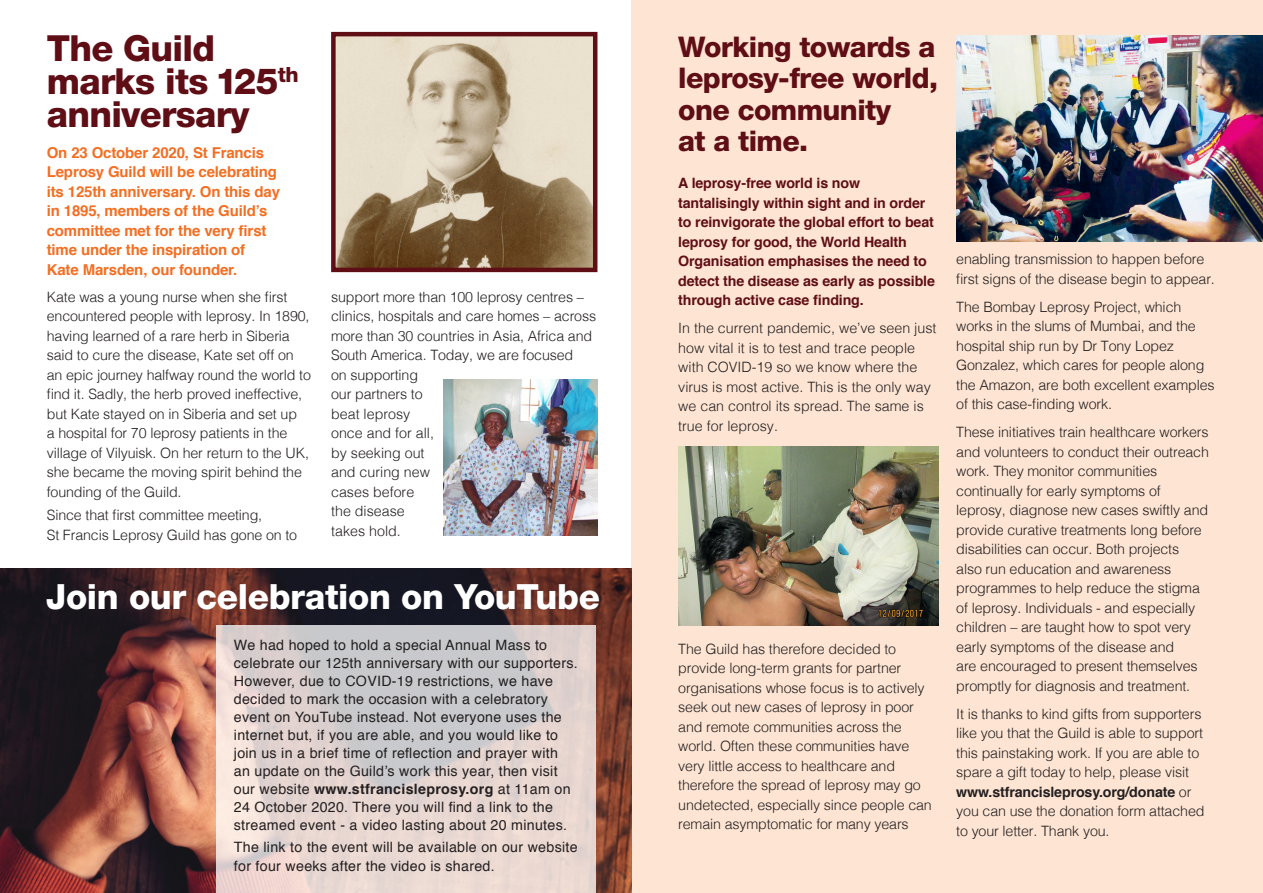
<style>
.page{position:relative;width:1263px;height:893px;background:#fff}
.page>*{position:absolute;margin:0;border:0;box-sizing:border-box;transform-origin:0 0}
.t1{font:800 36px/33px "Helvetica Neue";letter-spacing:-.02em;color:#5f0e15}
.t2{font:800 34.8px "Helvetica Neue";letter-spacing:-.01em;color:#fff}
.t3{font:800 28.5px/31.5px "Helvetica Neue";letter-spacing:-.02em;color:#5f0e15}
.t4{font:700 15px/19.5px "Helvetica";letter-spacing:-.01em;color:#f36e21}
.t5{font:300 14.25px/19.5px "Helvetica";letter-spacing:-.01em;color:#231f20}
.t6{font:14.25px/18px "Helvetica";letter-spacing:.02em;color:#231f20}
.t7{font:700 14.25px/19.5px "Helvetica";letter-spacing:-.01em;color:#5f0e15}
.s1{font-weight:700}
</style>
<div class="page">
<div style="left:631px;top:0;width:632px;height:893px;background:#fee5d3"></div>
<img style="left:956px;top:35px;width:307px;height:206px">
<img style="left:336px;top:37px;width:256px;height:230px">
<div style="left:331px;top:32px;width:266px;height:240px;border:4px solid #5f0e15"></div>
<img style="left:443px;top:379px;width:154px;height:157px">
<img style="left:678px;top:446px;width:260px;height:179px">
<img style="left:0;top:569px;width:631px;height:324px">
<svg style="left:216px;top:625px;width:379px;height:268px;background:#ded3d0"></svg>
<p class="t1" style="left:47px;top:31px;width:253px">The Guild marks its 125<sup>th </sup>anniversary</p>
<p class="t4" style="left:47px;top:143px;width:235px">On 23 October 2020, St Francis<br>Leprosy Guild will be celebrating its 125th anniversary. On this day in 1895, members of the Guild’s committee met for the very first time under the inspiration of<br>Kate Marsden, our founder.</p>
<p class="t5" style="left:47px;top:286px;width:266px">Kate was a young nurse when she first encountered people with leprosy. In 1890, having learned of a rare herb in Siberia said to cure the disease, Kate set off on an epic journey halfway round the world to find it. Sadly, the herb proved ineffective, but Kate stayed on in Siberia and set up<br>a hospital for 70 leprosy patients in the village of Vilyuisk. On her return to the UK, she became the moving spirit behind the founding of the Guild.</p>
<p class="t5" style="left:47px;top:504px;width:252px">Since that first committee meeting,<br>St Francis Leprosy Guild has gone on to</p>
<p class="t5" style="left:331px;top:286px;width:267px">support more than 100 leprosy centres – clinics, hospitals and care homes – across more than 30 countries in Asia, Africa and<br>South America. Today, we are focused<br>on supporting<br>our partners to<br>beat leprosy<br>once and for all,<br>by seeking out<br>and curing new<br>cases before<br>the disease<br>takes hold.</p>
<p class="t2" style="left:46px;top:575px;width:556px">Join our celebration on YouTube</p>
<p class="t6" style="left:234px;top:636px;width:346px">We had hoped to hold a special Annual Mass to celebrate our 125th anniversary with our supporters.<br>However, due to COVID-19 restrictions, we have decided to mark the occasion with a celebratory event on YouTube instead. Not everyone uses the internet but, if you are able, and you would like to join us in a brief time of reflection and prayer with<br>an update on the Guild’s work this year, then visit our website <span class="s1">www.stfrancisleprosy.org</span> at 11am on 24 October 2020. There you will find a link to the streamed event - a video lasting about 20 minutes.</p>
<p class="t6" style="left:234px;top:837px;width:345px;line-height:19.5px">The link to the event will be available on our website for four weeks after the video is shared.</p>
<p class="t3" style="left:678px;top:31px;width:261px">Working towards a leprosy-free world, one community<br>at a time.</p>
<p class="t7" style="left:678px;top:174px;width:258px">A leprosy-free world is now tantalisingly within sight and in order to reinvigorate the global effort to beat leprosy for good, the World Health Organisation emphasises the need to detect the disease as early as possible through active case finding.</p>
<p class="t5" style="left:678px;top:317px;width:260px">In the current pandemic, we’ve seen just how vital it is to test and trace people with COVID-19 so we know where the virus is most active. This is the only way we can control its spread. The same is true for leprosy.</p>
<p class="t5" style="left:678px;top:638px;width:255px">The Guild has therefore decided to provide long-term grants for partner organisations whose focus is to actively seek out new cases of leprosy in poor and remote communities across the world. Often these communities have very little access to healthcare and therefore the spread of leprosy may go undetected, especially since people can remain asymptomatic for many years</p>
<p class="t5" style="left:956px;top:248px;width:260px">enabling transmission to happen before first signs of the disease begin to appear.</p>
<p class="t5" style="left:956px;top:296px;width:260px">The Bombay Leprosy Project, which works in the slums of Mumbai, and the hospital ship run by Dr Tony Lopez Gonzalez, which cares for people along the Amazon, are both excellent examples of this case-finding work.</p>
<p class="t5" style="left:956px;top:421px;width:254px">These initiatives train healthcare workers and volunteers to conduct their outreach work. They monitor communities continually for early symptoms of leprosy, diagnose new cases swiftly and provide curative treatments long before disabilities can occur. Both projects<br>also run education and awareness programmes to help reduce the stigma of leprosy. Individuals - and especially children – are taught how to spot very early symptoms of the disease and<br>are encouraged to present themselves promptly for diagnosis and treatment.</p>
<p class="t5" style="left:956px;top:703px;width:250px">It is thanks to kind gifts from supporters like you that the Guild is able to support this painstaking work. If you are able to spare a gift today to help, please visit <span class="s1">www.stfrancisleprosy.org/donate</span> or you can use the donation form attached to your letter. Thank you.</p>
</div>
